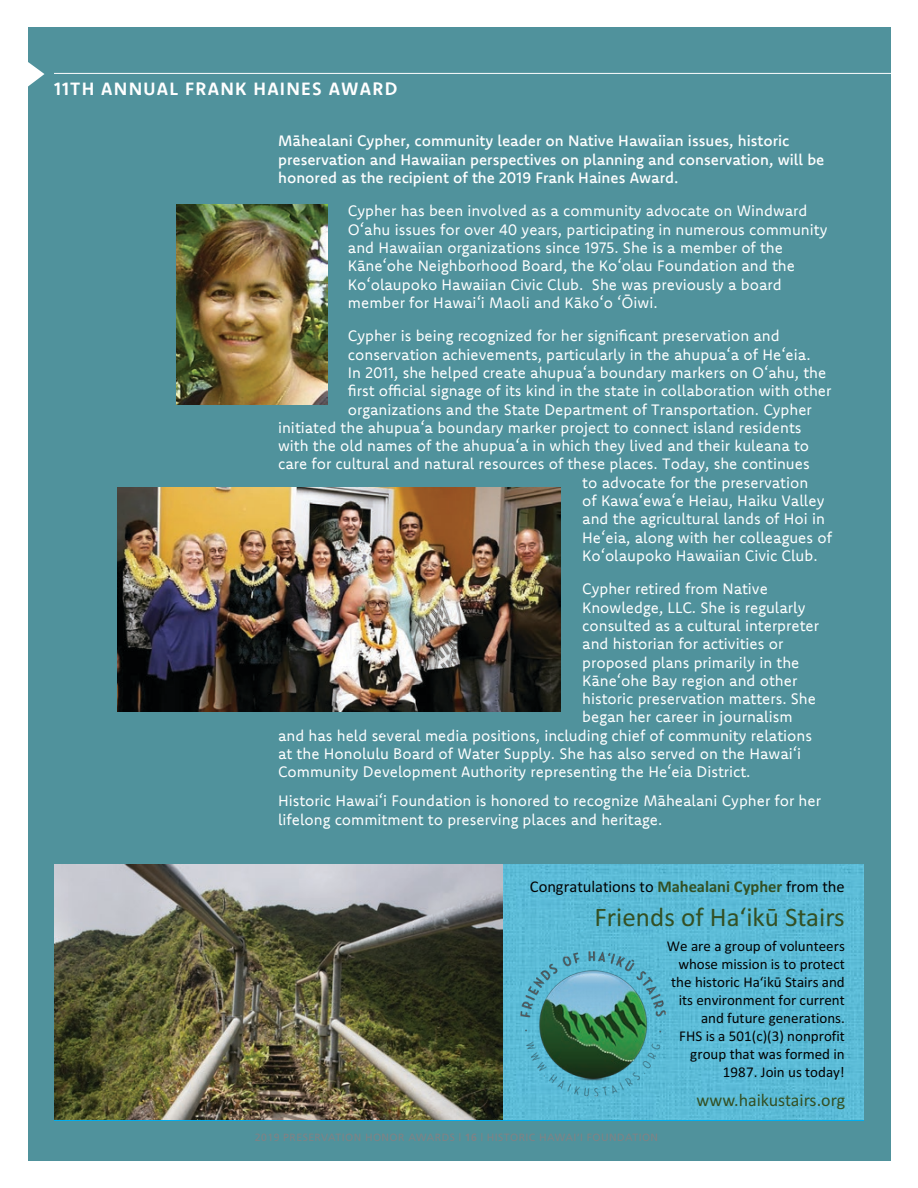
<style>
.page{position:relative;width:918px;height:1188px;background:#fff}
.page>*{position:absolute;margin:0;border:0;box-sizing:border-box;transform-origin:0 0}
.t1{font:27px "Calibri";color:#335024}
.t2{font:700 18px "Komet";letter-spacing:.07em;color:#fff}
.t3{font:18px "Calibri";color:#335024}
.t4{font:16.5px "Calibri";color:#020304}
.t5{font:15.3px/18.3px "Komet";color:#fff}
.t6{font:500 15.3px/18.3px "Komet";color:#fff}
.t7{font:15px/18px "Calibri";color:#020304;text-align:right}
.t8{font:10.5px "Frutiger";letter-spacing:.04em;color:#808285}
.s1{font-weight:700;color:#335024}
.s2{font-weight:700}
</style>
<div class="page">
<div style="left:28px;top:27px;width:863px;height:1134px;background:#50929c"></div>
<div style="left:54px;top:864px;width:810px;height:256px;background:#5bbbd7"></div>
<img style="left:54px;top:864px;width:449px;height:256px">
<img style="left:518px;top:948px;width:150px;height:150px">
<img style="left:118px;top:488px;width:443px;height:224px">
<img style="left:177px;top:205px;width:151px;height:200px">
<hr style="left:54px;top:73px;width:864px;height:1px;background:#fff">
<svg style="left:28px;top:62px;width:16px;height:25px"></svg>
<p class="t2" style="left:54px;top:77px;width:345px">11TH ANNUAL FRANK HAINES AWARD</p>
<p class="t6" style="left:278px;top:132px;width:548px">Māhealani Cypher, community leader on Native Hawaiian issues, historic preservation and Hawaiian perspectives on planning and conservation, will be honored as the recipient of the 2019 Frank Haines Award.</p>
<p class="t5" style="left:348px;top:202px;width:481px">Cypher has been involved as a community advocate on Windward O‘ahu issues for over 40 years, participating in numerous community and Hawaiian organizations since 1975. She is a member of the Kāne‘ohe Neighborhood Board, the Ko‘olau Foundation and the Ko‘olaupoko Hawaiian Civic Club. She was previously a board member for Hawai‘i Maoli and Kāko‘o ‘Ōiwi.</p>
<p class="t5" style="left:348px;top:327px;width:433px">Cypher is being recognized for her significant preservation and</p>
<p class="t5" style="left:348px;top:345px;width:464px">conservation achievements, particularly in the ahupua‘a of He‘eia.</p>
<p class="t5" style="left:348px;top:363px;width:480px">In 2011, she helped create ahupua‘a boundary markers on O‘ahu, the</p>
<p class="t5" style="left:348px;top:381px;width:485px">first official signage of its kind in the state in collaboration with other</p>
<p class="t5" style="left:348px;top:400px;width:465px">organizations and the State Department of Transportation. Cypher</p>
<p class="t5" style="left:278px;top:418px;width:525px">initiated the ahupua‘a boundary marker project to connect island residents</p>
<p class="t5" style="left:278px;top:436px;width:533px">with the old names of the ahupua‘a in which they lived and their kuleana to</p>
<p class="t5" style="left:278px;top:455px;width:533px">care for cultural and natural resources of these places. Today, she continues</p>
<p class="t5" style="left:582px;top:473px;width:228px">to advocate for the preservation</p>
<p class="t5" style="left:582px;top:491px;width:244px">of Kawa‘ewa‘e Heiau, Haiku Valley</p>
<p class="t5" style="left:582px;top:509px;width:244px">and the agricultural lands of Hoi in</p>
<p class="t5" style="left:582px;top:528px;width:251px">He‘eia, along with her colleagues of</p>
<p class="t5" style="left:582px;top:546px;width:237px">Ko‘olaupoko Hawaiian Civic Club.</p>
<p class="t5" style="left:582px;top:580px;width:187px">Cypher retired from Native</p>
<p class="t5" style="left:582px;top:598px;width:225px">Knowledge, LLC. She is regularly</p>
<p class="t5" style="left:582px;top:616px;width:238px">consulted as a cultural interpreter</p>
<p class="t5" style="left:582px;top:634px;width:203px">and historian for activities or</p>
<p class="t5" style="left:582px;top:653px;width:219px">proposed plans primarily in the</p>
<p class="t5" style="left:582px;top:671px;width:217px">Kāne‘ohe Bay region and other</p>
<p class="t5" style="left:582px;top:689px;width:235px">historic preservation matters. She</p>
<p class="t5" style="left:582px;top:708px;width:212px">began her career in journalism</p>
<p class="t5" style="left:278px;top:726px;width:535px">and has held several media positions, including chief of community relations</p>
<p class="t5" style="left:278px;top:744px;width:525px">at the Honolulu Board of Water Supply. She has also served on the Hawai‘i</p>
<p class="t5" style="left:278px;top:762px;width:474px">Community Development Authority representing the He‘eia District.</p>
<p class="t5" style="left:278px;top:792px;width:544px">Historic Hawai‘i Foundation is honored to recognize Māhealani Cypher for her lifelong commitment to preserving places and heritage.</p>
<p class="t4" style="left:530px;top:875px;width:316px">Congratulations to <span class="s1">Mahealani Cypher</span> from the</p>
<h1 class="t1" style="left:595px;top:898px;width:252px">Friends of Haʻikū Stairs</h1>
<p class="t7" style="left:667px;top:937px;width:179px">We are a group of volunteers whose mission is to protect the historic Haʻikū Stairs and its environment for current and future generations.<br>FHS is a 501(c)(3) nonprofit group that was formed in<br>1987. Join us today!</p>
<p class="t8" style="left:255px;top:1132px;width:405px">2019 PRESERVATION HONOR AWARDS | <span class="s2">16</span> | HISTORIC HAWAI‘I FOUNDATION</p>
<p class="t3" style="left:696px;top:1088px;width:150px">www.haikustairs.org</p>
</div>
